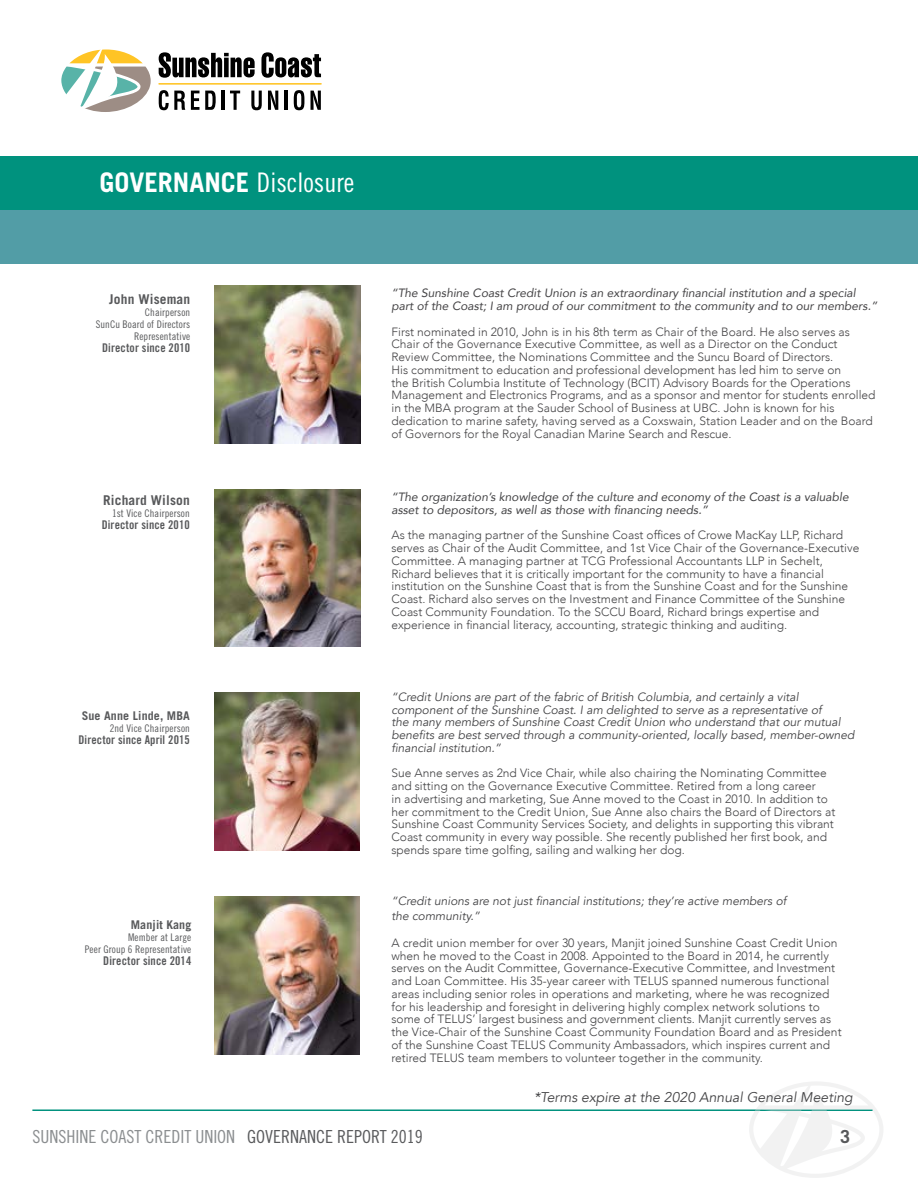
<style>
.page{position:relative;width:918px;height:1188px;background:#fff}
.page>*{position:absolute;margin:0;border:0;box-sizing:border-box;transform-origin:0 0}
.t1{font:700 27px "Trade Gothic LT Std";color:#fff}
.t2{font:18px "Trade Gothic LT Std Cn 18";color:#8b8e90}
.t3{font:700 18px "Trade Gothic LT Std";color:#58595b}
.t4{font:italic 14.1px "Avenir";color:#434345}
.t5{font:700 13.5px "Trade Gothic LT Std";letter-spacing:.01em;color:#58595b}
.t6{font:300 12px/12.8px "Avenir";color:#434345}
.t7{font:300 12px/12.8px "Avenir";color:#444345}
.t8{font:italic 12px/12.8px "Avenir";color:#434345}
.t9{font:italic 12px/12.8px "Avenir";color:#444345}
.t10{font:italic 12px/12.8px "Avenir";color:#434345}
.t11{font:12px "Trade Gothic LT Std Bd Cn 20";letter-spacing:.01em;color:#58595b}
.t12{font:700 12px "Trade Gothic LT Std";letter-spacing:.01em;color:#58595b}
.t13{font:10.5px/12px "Trade Gothic LT Std Cn 18";letter-spacing:.01em;color:#58595b;text-align:right}
.s1{font-family:"Trade Gothic LT Std Cn 18";font-weight:400}
.s2{color:#5a5b5d}
</style>
<div class="page">
<hr style="left:32px;top:1109px;width:841px;height:2px;background:#00927e">
<svg style="left:743px;top:1082px;width:140px;height:96px"></svg>
<svg style="left:61px;top:49px;width:260px;height:63px"></svg>
<hr style="left:158px;top:83px;width:164px;height:2px;background:#ffc425">
<img style="left:214px;top:285px;width:146px;height:158px">
<img style="left:214px;top:489px;width:146px;height:158px">
<img style="left:214px;top:693px;width:146px;height:157px">
<div style="left:0;top:205px;width:918px;height:59px;background:#529da6"></div>
<div style="left:0;top:156px;width:918px;height:54px;background:#00927e"></div>
<img style="left:214px;top:896px;width:146px;height:158px">
<h1 class="t1" style="left:99px;top:166px;width:257px">GOVERNANCE <span class="s1">Disclosure</span></h1>
<p class="t5" style="left:109px;top:291px;width:82px">John Wiseman</p>
<p class="t13" style="left:96px;top:306px;width:96px">Chairperson<br>SunCu Board of Directors<br>Representative</p>
<p class="t11" style="left:102px;top:341px;width:90px">Director since 2010</p>
<p class="t5" style="left:103px;top:491px;width:88px">Richard Wilson</p>
<p class="t13" style="left:112px;top:507px;width:79px">1st Vice Chairperson</p>
<p class="t11" style="left:102px;top:517px;width:90px">Director since 2010</p>
<p class="t12" style="left:82px;top:709px;width:110px">Sue Anne Linde, MBA</p>
<p class="t13" style="left:110px;top:723px;width:82px">2nd Vice Chairperson</p>
<p class="t11" style="left:78px;top:733px;width:113px">Director since April 2015</p>
<p class="t12" style="left:131px;top:917px;width:62px">Manjit Kang</p>
<p class="t13" style="left:85px;top:931px;width:108px">Member at Large<br>Peer Group 6 Representative</p>
<p class="t11" style="left:103px;top:953px;width:90px">Director since 2014</p>
<p class="t9" style="left:392px;top:287px;width:487px">“The Sunshine Coast Credit Union is an extraordinary financial institution and a special part of the Coast; I am proud of our commitment to the community and to our members.”</p>
<p class="t7" style="left:392px;top:325px;width:486px">First nominated in 2010, John is in his 8th term as Chair of the Board. He also serves as Chair of the Governance Executive Committee, as well as a Director on the Conduct Review Committee, the Nominations Committee and the Suncu Board of Directors.<br>His commitment to education and professional development has led him to serve on<br>the British Columbia Institute of Technology (BCIT) Advisory Boards for the Operations Management and Electronics Programs, and as a sponsor and mentor for students enrolled in the MBA program at the Sauder School of Business at UBC. John is known for his dedication to marine safety, having served as a Coxswain, Station Leader and on the Board of Governors for the Royal Canadian Marine Search and Rescue.</p>
<p class="t10" style="left:392px;top:490px;width:459px">“The organization’s knowledge of the culture and economy of the Coast is a valuable asset to depositors, as well as those with financing needs.”</p>
<p class="t6" style="left:392px;top:529px;width:469px">As the managing partner of the Sunshine Coast offices of Crowe MacKay LLP, Richard serves as Chair of the Audit Committee, and 1st Vice Chair of the Governance-Executive Committee. A managing partner at TCG Professional Accountants LLP in Sechelt, Richard believes that it is critically important for the community to have a financial institution on the Sunshine Coast that is from the Sunshine Coast and for the Sunshine Coast. Richard also serves on the Investment and Finance Committee of the Sunshine Coast Community Foundation. To the SCCU Board, Richard brings expertise and experience in financial literacy, accounting, strategic thinking and auditing.</p>
<p class="t8" style="left:392px;top:691px;width:465px">“Credit Unions are part of the fabric of British Columbia, and certainly a vital component of the Sunshine Coast. I am delighted to serve as a representative of<br>the many members of Sunshine Coast Credit Union who understand that our mutual benefits are best served through a community-oriented, locally based, member-owned financial institution.”</p>
<p class="t6" style="left:392px;top:767px;width:445px">Sue Anne serves as 2nd Vice Chair, while also chairing the Nominating Committee and sitting on the Governance Executive Committee. Retired from a long career<br>in advertising and marketing, Sue Anne moved to the Coast in 2010. In addition to her commitment to the Credit Union, Sue Anne also chairs the Board of Directors at Sunshine Coast Community Services Society, and delights in supporting this vibrant Coast community in every way possible. She recently published her first book, and spends spare time golfing, sailing and walking her dog.</p>
<p class="t8" style="left:392px;top:894px;width:396px;line-height:14.4px">“Credit unions are not just financial institutions; they’re active members of the community.”</p>
<p class="t6" style="left:392px;top:936px;width:452px">A credit union member for over 30 years, Manjit joined Sunshine Coast Credit Union when he moved to the Coast in 2008. Appointed to the Board in 2014, he currently serves on the Audit Committee, Governance-Executive Committee, and Investment and Loan Committee. His 35-year career with TELUS spanned numerous functional areas including senior roles in operations and marketing, where he was recognized for his leadership and foresight in delivering highly complex network solutions to some of TELUS’ largest business and government clients. Manjit currently serves as the Vice-Chair of the Sunshine Coast Community Foundation Board and as President of the Sunshine Coast TELUS Community Ambassadors, which inspires current and retired TELUS team members to volunteer together in the community.</p>
<p class="t4" style="left:534px;top:1089px;width:320px">*Terms expire at the 2020 Annual General Meeting</p>
<h2 class="t2" style="left:32px;top:1126px;width:392px">SUNSHINE COAST CREDIT UNION <span class="s2">GOVERNANCE REPORT 2019</span></h2>
<h2 class="t3" style="left:840px;top:1125px;width:12px">3</h2>
</div>
